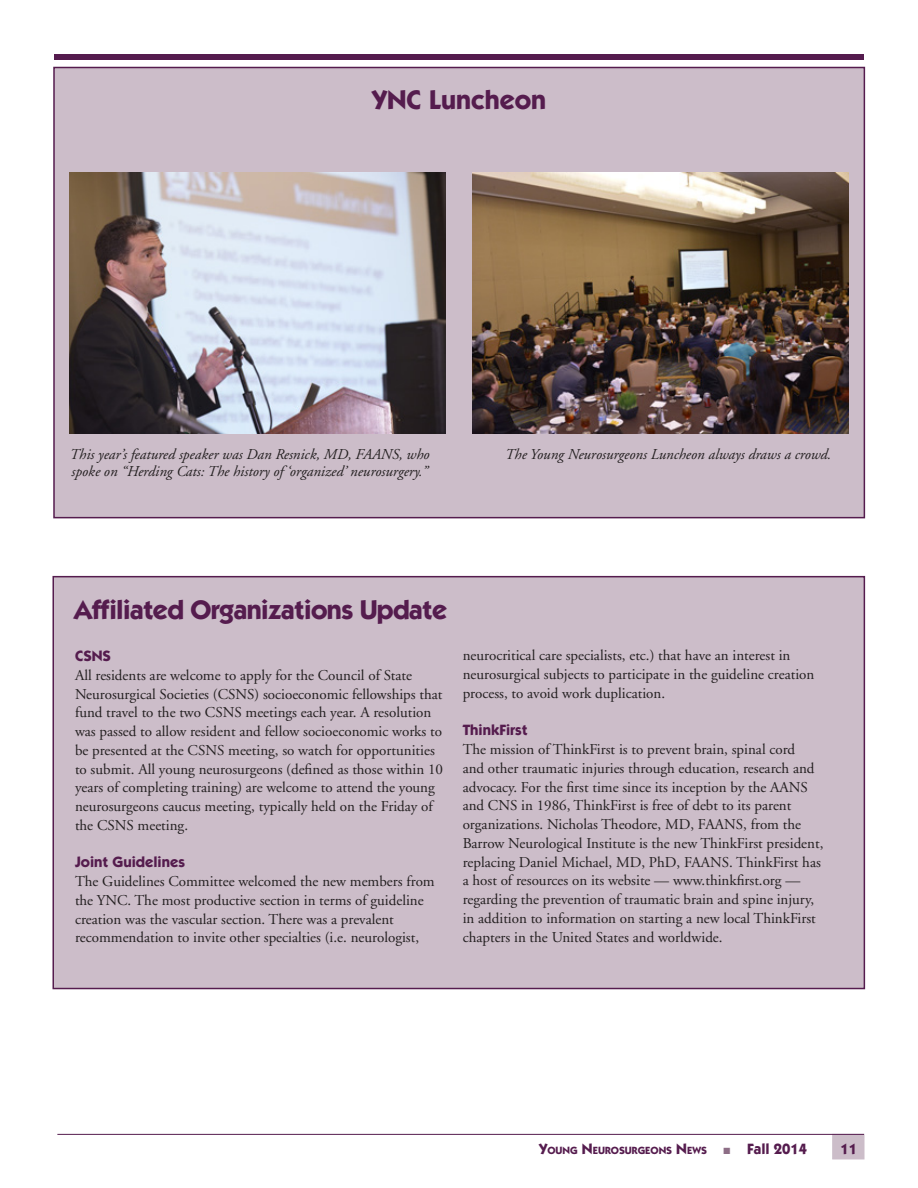
<style>
.page{position:relative;width:918px;height:1188px;background:#fff}
.page>*{position:absolute;margin:0;border:0;box-sizing:border-box;transform-origin:0 0}
.story_title{font:700 27px "Itc Kabel";letter-spacing:-.02em;color:#551c4e}
.story_title-2{font:700 27px "Itc Kabel";color:#551c4e}
.t1{font:15px/18.8px "Adobe Garamond";color:#231f20}
.t2{font:italic 15px "Adobe Garamond";color:#231f20}
.heading_in_article{font:700 15px "Itc Kabel";color:#551c4e}
.t3{font:700 10.5px "Itc Kabel";color:#551c4e}
.s1{font-size:15px}
.s2{color:#8d6e86}
</style>
<div class="page">
<div style="left:832px;top:1134px;width:32px;height:25px;background:#ccbdc9"></div>
<hr style="left:57px;top:1134px;width:807px;height:1px;background:#551c4e">
<div style="left:54px;top:54px;width:810px;height:6px;background:#551c4e"></div>
<div style="left:54px;top:68px;width:810px;height:450px;background:#ccbdc9"></div>
<div style="left:53px;top:67px;width:812px;height:451px;border:2px solid #551c4e"></div>
<img style="left:70px;top:173px;width:376px;height:261px">
<img style="left:472px;top:173px;width:376px;height:261px">
<div style="left:53px;top:577px;width:811px;height:412px;background:#ccbdc9"></div>
<div style="left:52px;top:576px;width:813px;height:413px;border:2px solid #551c4e"></div>
<p class="story_title-2" style="left:372px;top:84px;width:176px">YNC Luncheon</p>
<p class="t2" style="left:70px;top:446px;width:361px">This year’s featured speaker was Dan Resnick, MD, FAANS, who</p>
<p class="t2" style="left:505px;top:446px;width:328px">The Young Neurosurgeons Luncheon always draws a crowd.</p>
<p class="t2" style="left:72px;top:463px;width:358px">spoke on “Herding Cats: The history of ‘organized’ neurosurgery.”</p>
<p class="story_title" style="left:74px;top:593px;width:374px">Affiliated Organizations Update</p>
<p class="heading_in_article" style="left:75px;top:647px;width:37px">CSNS</p>
<p class="t1" style="left:75px;top:666px;width:370px">All residents are welcome to apply for the Council of State Neurosurgical Societies (CSNS) socioeconomic fellowships that fund travel to the two CSNS meetings each year. A resolution was passed to allow resident and fellow socioeconomic works to be presented at the CSNS meeting, so watch for opportunities to submit. All young neurosurgeons (defined as those within 10 years of completing training) are welcome to attend the young neurosurgeons caucus meeting, typically held on the Friday of the CSNS meeting.</p>
<p class="heading_in_article" style="left:75px;top:853px;width:112px">Joint Guidelines</p>
<p class="t1" style="left:75px;top:872px;width:361px">The Guidelines Committee welcomed the new members from the YNC. The most productive section in terms of guideline creation was the vascular section. There was a prevalent recommendation to invite other specialties (i.e. neurologist,</p>
<p class="t1" style="left:463px;top:647px;width:353px">neurocritical care specialists, etc.) that have an interest in neurosurgical subjects to participate in the guideline creation process, to avoid work duplication.</p>
<p class="heading_in_article" style="left:463px;top:721px;width:67px">ThinkFirst</p>
<p class="t1" style="left:463px;top:740px;width:362px">The mission of ThinkFirst is to prevent brain, spinal cord<br>and other traumatic injuries through education, research and advocacy. For the first time since its inception by the AANS and CNS in 1986, ThinkFirst is free of debt to its parent organizations. Nicholas Theodore, MD, FAANS, from the Barrow Neurological Institute is the new ThinkFirst president, replacing Daniel Michael, MD, PhD, FAANS. ThinkFirst has a host of resources on its website — www.thinkfirst.org — regarding the prevention of traumatic brain and spine injury, in addition to information on starting a new local ThinkFirst chapters in the United States and worldwide.</p>
<p class="t3" style="left:539px;top:1144px;width:270px"><span class="s1">Y</span>OUNG <span class="s1">N</span>EUROSURGEONS <span class="s1">N</span>EWS <span class="s2">■</span> <span class="s1">Fall 2014</span></p>
<p class="heading_in_article" style="left:841px;top:1139px;width:18px">11</p>
</div>
